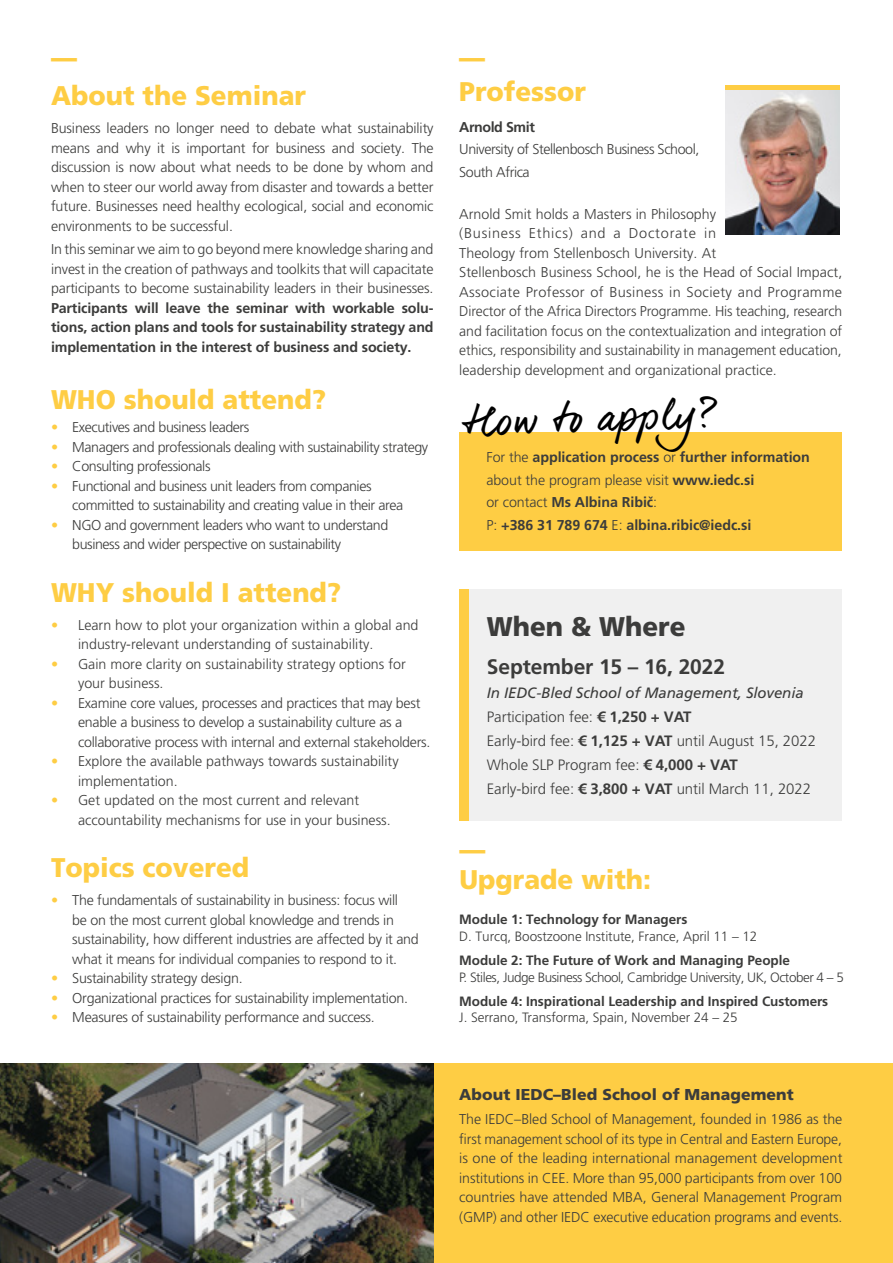
<style>
.page{position:relative;width:893px;height:1263px;background:#fff}
.page>*{position:absolute;margin:0;border:0;box-sizing:border-box;transform-origin:0 0}
.t1{font:40.5px "dear Joe 6";color:#000}
.t2{font:900 27px/34.2px "Frutiger LT Std";color:#fecd44;scale:.96 1}
.t3{font:900 27px "Frutiger LT Std";color:#3c3c3b;scale:.96 1}
.t4{font:700 21px "Frutiger LT Std";letter-spacing:-.005em;color:#3c3c3b}
.t5{font:900 15.75px "Frutiger LT Std";letter-spacing:.005em;color:#3c3c3b}
.t6{font:300 15px/24px "Frutiger LT Std";letter-spacing:-.005em;color:#3c3c3b}
.t7{font:300 14.25px/19.5px "Frutiger LT Std";letter-spacing:-.01em;color:#3c3c3b}
.t8{font:300 14.25px/19.5px "Frutiger LT Std";letter-spacing:-.03em;color:#3c3c3b}
.t9{font:700 14.25px/22.5px "Frutiger LT Std";letter-spacing:-.005em;color:#3c3c3b}
.t10{font:700 14.25px "Frutiger LT Std";letter-spacing:-.03em;color:#3c3c3b}
.t11{font:700 13.5px "Frutiger LT Std";letter-spacing:-.005em;color:#3c3c3b}
.t12{font:300 13.5px "Frutiger LT Std";letter-spacing:-.005em;color:#3c3c3b}
.t13{font:300 13.5px "Frutiger LT Std";letter-spacing:-.035em;color:#3c3c3b}
.s1{color:#fecd44}
.s2{font-weight:300}
.s3{font-weight:400;font-style:italic}
.s4{font-weight:700}
</style>
<div class="page">
<div style="left:468px;top:589px;width:374px;height:232px;background:#f0f0f0"></div>
<div style="left:459px;top:589px;width:10px;height:232px;background:#fecd44"></div>
<div style="left:459px;top:432px;width:383px;height:119px;background:#fecd44"></div>
<img style="left:725px;top:90px;width:115px;height:144px">
<div style="left:725px;top:85px;width:115px;height:5px;background:#fecd44"></div>
<div style="left:434px;top:1063px;width:459px;height:200px;background:#fecd44"></div>
<img style="left:0;top:1063px;width:434px;height:200px">
<h2 class="t2" style="left:51px;top:38px;width:267px;line-height:38.5px">—<br>About the Seminar</h2>
<p class="t7" style="left:51px;top:119px;width:384px;text-align:justify">Business leaders no longer need to debate what sustainability means and why it is important for business and society. The discussion is now about what needs to be done by whom and when to steer our world away from disaster and towards a better future. Businesses need healthy ecological, social and economic environments to be successful.</p>
<p class="t7" style="left:51px;top:240px;width:384px;text-align:justify">In this seminar we aim to go beyond mere knowledge sharing and invest in the creation of pathways and toolkits that will capacitate participants to become sustainability leaders in their businesses.</p>
<p class="t9" style="left:51px;top:298px;width:384px;line-height:19.5px;text-align:justify">Participants will leave the seminar with workable solu&shy;tions, action plans and tools for sustainability strategy and implementation in the interest of business and society.</p>
<h2 class="t2" style="left:51px;top:382px;width:288px">WHO should attend?</h2>
<p class="t8" style="left:51px;top:418px;width:200px"><span class="s1">•</span> Executives and business leaders</p>
<p class="t8" style="left:51px;top:437px;width:379px"><span class="s1">•</span> Managers and professionals dealing with sustainability strategy</p>
<p class="t8" style="left:51px;top:457px;width:161px"><span class="s1">•</span> Consulting professionals</p>
<p class="t8" style="left:72px;top:476px;width:333px;text-indent:-21px"><span class="s1">•</span> Functional and business unit leaders from companies committed to sustainability and creating value in their area</p>
<p class="t8" style="left:72px;top:515px;width:318px;text-indent:-21px"><span class="s1">•</span> NGO and government leaders who want to understand business and wider perspective on sustainability</p>
<h2 class="t2" style="left:51px;top:575px;width:304px">WHY should I attend?</h2>
<p class="t7" style="left:78px;top:615px;width:342px;text-indent:-27px"><span class="s1">•</span> Learn how to plot your organization within a global and industry-relevant understanding of sustainability.</p>
<p class="t7" style="left:78px;top:654px;width:329px;text-indent:-27px"><span class="s1">•</span> Gain more clarity on sustainability strategy options for your business.</p>
<p class="t7" style="left:78px;top:693px;width:354px;text-indent:-27px"><span class="s1">•</span> Examine core values, processes and practices that may best enable a business to develop a sustainability culture as a collaborative process with internal and external stakeholders.</p>
<p class="t7" style="left:78px;top:752px;width:322px;text-indent:-27px"><span class="s1">•</span> Explore the available pathways towards sustainability implementation.</p>
<p class="t7" style="left:78px;top:791px;width:314px;text-indent:-27px"><span class="s1">•</span> Get updated on the most current and relevant accountability mechanisms for use in your business.</p>
<h2 class="t2" style="left:51px;top:851px;width:208px">Topics covered</h2>
<p class="t7" style="left:72px;top:891px;width:348px;text-indent:-21px"><span class="s1">•</span> The fundamentals of sustainability in business: focus will<br>be on the most current global knowledge and trends in sustainability, how different industries are affected by it and what it means for individual companies to respond to it.</p>
<p class="t7" style="left:51px;top:969px;width:193px"><span class="s1">•</span> Sustainability strategy design.</p>
<p class="t7" style="left:51px;top:988px;width:359px"><span class="s1">•</span> Organizational practices for sustainability implementation.</p>
<p class="t7" style="left:51px;top:1008px;width:325px"><span class="s1">•</span> Measures of sustainability performance and success.</p>
<h2 class="t2" style="left:459px;top:40px;width:134px">—<br>Professor</h2>
<p class="t10" style="left:459px;top:118px;width:77px">Arnold Smit</p>
<p class="t8" style="left:459px;top:138px;width:242px;line-height:22.5px">University of Stellenbosch Business School,<br>South Africa</p>
<p class="t7" style="left:459px;top:204px;width:385px">Arnold Smit holds a Masters in Philosophy<br>(Business Ethics) and a Doctorate in<br>Theology from Stellenbosch University. At<br>Stellenbosch Business School, he is the Head of Social Impact, Associate Professor of Business in Society and Programme Director of the Africa Directors Programme. His teaching, research and facilitation focus on the contextualization and integration of ethics, responsibility and sustainability in management education, leadership development and organizational practice.</p>
<h1 class="t1" style="left:463px;top:397px;width:253px;rotate:-2deg">How to app ly?</h1>
<p class="t9" style="left:486px;top:446px;width:325px"><span class="s2">For the</span> application process <span class="s2">or</span> further information <span class="s2">about the program please visit</span> www.iedc.si<br><span class="s2">or contact</span> Ms Albina Ribič<span class="s2">:<br>P:</span> +386 31 789 674 <span class="s2">E:</span> albina.ribic@iedc.si</p>
<h2 class="t3" style="left:487px;top:610px;width:209px">When &amp; Where</h2>
<h3 class="t4" style="left:487px;top:655px;width:240px">September 15 – 16, 2022</h3>
<p class="t6" style="left:487px;top:681px;width:331px"><span class="s3">In IEDC-Bled School of Management, Slovenia </span>Participation fee: <span class="s4">€ 1,250 + VAT<br></span>Early-bird fee: <span class="s4">€ 1,125 + VAT</span> until August 15, 2022<br>Whole SLP Program fee: <span class="s4">€ 4,000 + VAT<br></span>Early-bird fee: <span class="s4">€ 3,800 + VAT</span> until March 11, 2022</p>
<h2 class="t2" style="left:460px;top:834px;width:201px;line-height:30px">—<br>Upgrade with:</h2>
<p class="t11" style="left:459px;top:912px;width:230px">Module 1: Technology for Managers</p>
<p class="t12" style="left:459px;top:928px;width:300px">D. Turcq, Boostzoone Institute, France, April 11 – 12</p>
<p class="t11" style="left:459px;top:953px;width:332px">Module 2: The Future of Work and Managing People</p>
<p class="t13" style="left:459px;top:969px;width:386px">P. Stiles, Judge Business School, Cambridge University, UK, October 4 – 5</p>
<p class="t11" style="left:459px;top:993px;width:371px">Module 4: Inspirational Leadership and Inspired Customers</p>
<p class="t12" style="left:459px;top:1010px;width:280px">J. Serrano, Transforma, Spain, November 24 – 25</p>
<p class="t5" style="left:459px;top:1085px;width:336px">About IEDC–Bled School of Management</p>
<p class="t7" style="left:459px;top:1110px;width:385px;text-align:justify">The IEDC–Bled School of Management, founded in 1986 as the first management school of its type in Central and Eastern Europe, is one of the leading international management development institutions in CEE. More than 95,000 participants from over 100 countries have attended MBA, General Management Program (GMP) and other IEDC executive education programs and events.</p>
</div>
